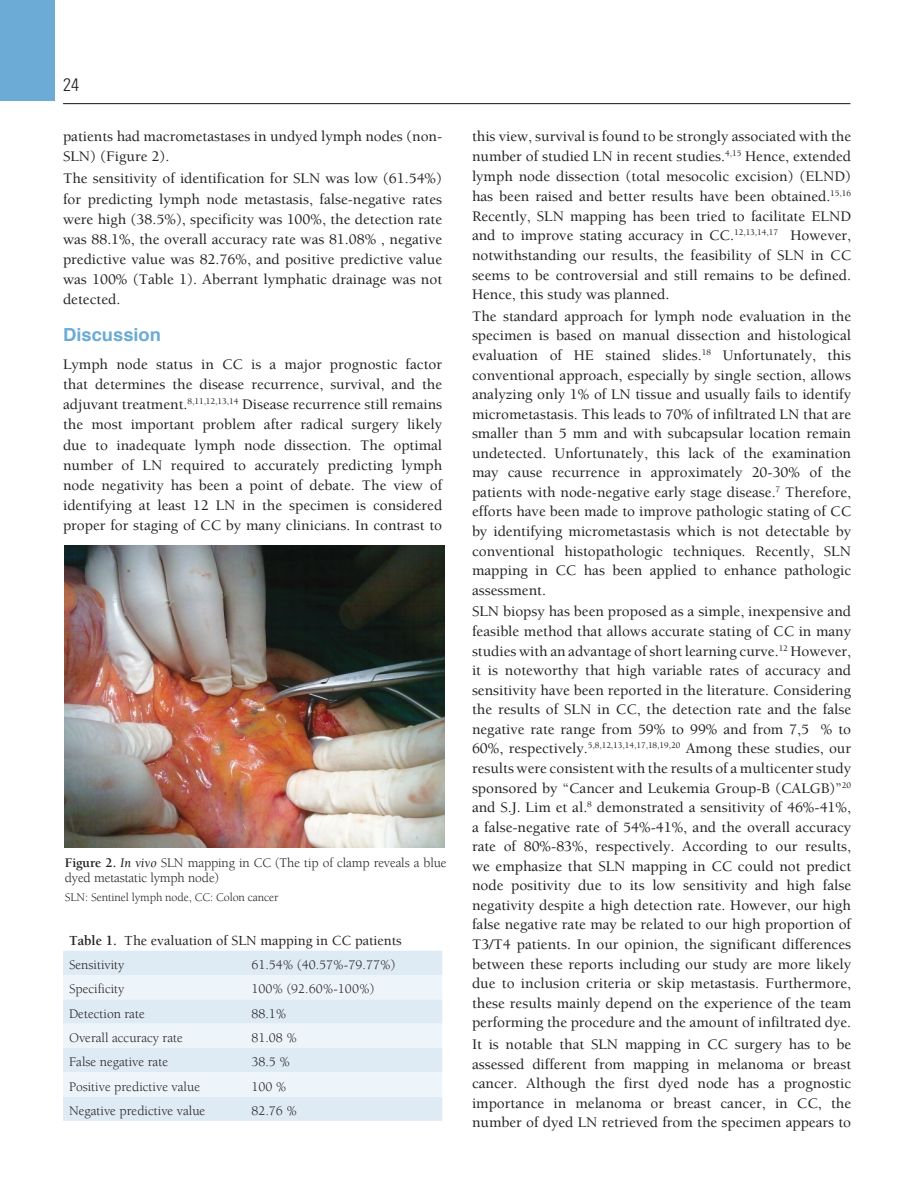
<style>
.page{position:relative;width:915px;height:1191px;background:#fff}
.page>*{position:absolute;margin:0;border:0;box-sizing:border-box;transform-origin:0 0}
.YAZI_BASLIK{font:700 18px "Helvetica";color:#6babd5}
.t1{font:18px "Univers Cond Light Tr";color:#231f20}
.YAZI{font:500 15px/19.5px "Berkeley";color:#231f20;text-align:justify}
.TABLO-BASI{font:500 14.25px "Berkeley";color:#231f20}
.TABLO-YAZI{font:13.5px "Berkeley";color:#231f20}
.RESİM-ALTI{font:13.5px/15px "Berkeley";letter-spacing:-.01em;color:#231f20}
.RESİM-ALTI-2{font:12px "Berkeley";letter-spacing:-.01em;color:#231f20}
.s1{font-weight:700}
.s2{font-style:italic}
</style>
<div class="page">
<hr style="left:63px;top:103px;width:787px;height:1px;background:#231f20">
<div style="left:0;top:0;width:55px;height:101px;background:#6babd5"></div>
<div style="left:63px;top:951px;width:379px;height:169px;background:#deeaf4"></div>
<svg style="left:63px;top:975px;width:379px;height:121px;background:#e7f0f7"></svg>
<img style="left:64px;top:545px;width:380px;height:302px">
<p class="t1" style="left:63px;top:74px;width:17px">24</p>
<p class="YAZI" style="left:63px;top:126px;width:380px;line-height:20.1px">patients had macrometastases in undyed lymph nodes (non-<br>SLN) (Figure 2).</p>
<p class="YAZI" style="left:63px;top:168px;width:380px;line-height:20.1px">The sensitivity of identification for SLN was low (61.54%) for predicting lymph node metastasis, false-negative rates were high (38.5%), specificity was 100%, the detection rate was 88.1%, the overall accuracy rate was 81.08% , negative predictive value was 82.76%, and positive predictive value was 100% (Table 1). Aberrant lymphatic drainage was not detected.</p>
<p class="YAZI_BASLIK" style="left:63px;top:320px;width:99px">Discussion</p>
<p class="YAZI" style="left:63px;top:354px;width:380px;line-height:20.1px">Lymph node status in CC is a major prognostic factor that determines the disease recurrence, survival, and the adjuvant treatment.<sup>8,11,12,13,14</sup> Disease recurrence still remains the most important problem after radical surgery likely due to inadequate lymph node dissection. The optimal number of LN required to accurately predicting lymph node negativity has been a point of debate. The view of identifying at least 12 LN in the specimen is considered proper for staging of CC by many clinicians. In contrast to</p>
<p class="RESİM-ALTI" style="left:65px;top:855px;width:383px"><span class="s1">Figure 2.</span> <span class="s2">In vivo</span> SLN mapping in CC (The tip of clamp reveals a blue dyed metastatic lymph node)</p>
<p class="RESİM-ALTI-2" style="left:65px;top:890px;width:215px">SLN: Sentinel lymph node, CC: Colon cancer</p>
<p class="TABLO-BASI" style="left:69px;top:931px;width:334px"><span class="s1">Table 1.</span> The evaluation of SLN mapping in CC patients</p>
<p class="TABLO-YAZI" style="left:69px;top:956px;width:57px">Sensitivity</p>
<p class="TABLO-YAZI" style="left:251px;top:956px;width:145px">61.54% (40.57%-79.77%)</p>
<p class="TABLO-YAZI" style="left:69px;top:981px;width:57px">Specificity</p>
<p class="TABLO-YAZI" style="left:251px;top:981px;width:124px">100% (92.60%-100%)</p>
<p class="TABLO-YAZI" style="left:69px;top:1005px;width:77px">Detection rate</p>
<p class="TABLO-YAZI" style="left:251px;top:1005px;width:37px">88.1%</p>
<p class="TABLO-YAZI" style="left:69px;top:1029px;width:115px">Overall accuracy rate</p>
<p class="TABLO-YAZI" style="left:251px;top:1029px;width:47px">81.08 %</p>
<p class="TABLO-YAZI" style="left:69px;top:1053px;width:100px">False negative rate</p>
<p class="TABLO-YAZI" style="left:251px;top:1053px;width:40px">38.5 %</p>
<p class="TABLO-YAZI" style="left:69px;top:1078px;width:132px">Positive predictive value</p>
<p class="TABLO-YAZI" style="left:251px;top:1078px;width:37px">100 %</p>
<p class="TABLO-YAZI" style="left:69px;top:1102px;width:138px">Negative predictive value</p>
<p class="TABLO-YAZI" style="left:251px;top:1102px;width:47px">82.76 %</p>
<p class="YAZI" style="left:472px;top:126px;width:380px">this view, survival is found to be strongly associated with the number of studied LN in recent studies.<sup>4,15</sup> Hence, extended lymph node dissection (total mesocolic excision) (ELND) has been raised and better results have been obtained.<sup>15,16<br></sup>Recently, SLN mapping has been tried to facilitate ELND and to improve stating accuracy in CC.<sup>12,13,14,17</sup> However, notwithstanding our results, the feasibility of SLN in CC seems to be controversial and still remains to be defined.<br>Hence, this study was planned.</p>
<p class="YAZI" style="left:472px;top:306px;width:380px">The standard approach for lymph node evaluation in the specimen is based on manual dissection and histological evaluation of HE stained slides.<sup>18</sup> Unfortunately, this conventional approach, especially by single section, allows analyzing only 1% of LN tissue and usually fails to identify micrometastasis. This leads to 70% of infiltrated LN that are smaller than 5 mm and with subcapsular location remain undetected. Unfortunately, this lack of the examination may cause recurrence in approximately 20-30% of the patients with node-negative early stage disease.<sup>7</sup> Therefore, efforts have been made to improve pathologic stating of CC by identifying micrometastasis which is not detectable by conventional histopathologic techniques. Recently, SLN mapping in CC has been applied to enhance pathologic assessment.</p>
<p class="YAZI" style="left:472px;top:601px;width:380px">SLN biopsy has been proposed as a simple, inexpensive and feasible method that allows accurate stating of CC in many studies with an advantage of short learning curve.<sup>12</sup> However, it is noteworthy that high variable rates of accuracy and sensitivity have been reported in the literature. Considering the results of SLN in CC, the detection rate and the false negative rate range from 59% to 99% and from 7,5 % to 60%, respectively.<sup>5,8,12,13,14,17,18,19,20</sup> Among these studies, our results were consistent with the results of a multicenter study sponsored by “Cancer and Leukemia Group-B (CALGB)”<sup>20 </sup>and S.J. Lim et al.<sup>8</sup> demonstrated a sensitivity of 46%-41%, a false-negative rate of 54%-41%, and the overall accuracy rate of 80%-83%, respectively. According to our results, we emphasize that SLN mapping in CC could not predict node positivity due to its low sensitivity and high false negativity despite a high detection rate. However, our high false negative rate may be related to our high proportion of T3/T4 patients. In our opinion, the significant differences between these reports including our study are more likely due to inclusion criteria or skip metastasis. Furthermore, these results mainly depend on the experience of the team performing the procedure and the amount of infiltrated dye.</p>
<p class="YAZI" style="left:472px;top:1034px;width:380px">It is notable that SLN mapping in CC surgery has to be assessed different from mapping in melanoma or breast cancer. Although the first dyed node has a prognostic importance in melanoma or breast cancer, in CC, the number of dyed LN retrieved from the specimen appears to</p>
</div>
